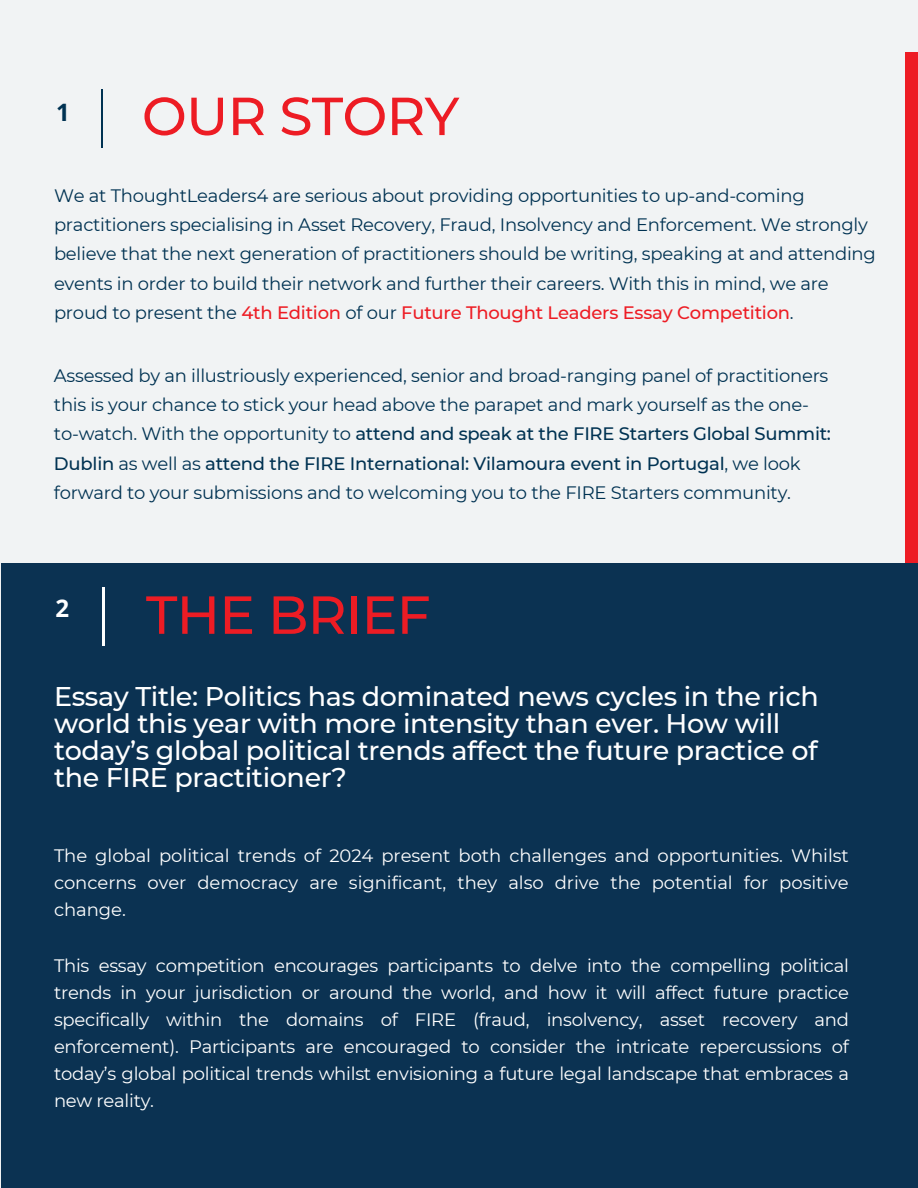
<style>
.page{position:relative;width:918px;height:1188px;background:#f1f3f4}
.page>*{position:absolute;margin:0;border:0;box-sizing:border-box;transform-origin:0 0}
.t1{font:500 53.4px "Montserrat";letter-spacing:-.015em;color:#ed1c24}
.t2{font:500 27px/27px "Montserrat";letter-spacing:-.015em;color:#fff}
.t3{font:700 24px "Open Sans";color:#fff}
.t4{font:700 24px "Open Sans";color:#003252}
.t5{font:18px/29.2px "Montserrat";letter-spacing:-.015em;color:#003252}
.t6{font:18px/27px "Montserrat";letter-spacing:-.01em;color:#fff;text-align:justify}
.s1{font-weight:500;color:#ed1c24}
.s2{font-weight:500}
</style>
<div class="page">
<hr style="left:101px;top:90px;width:2px;height:58px;background:#003252">
<div style="left:905px;top:52px;width:13px;height:748px;background:#ed1c24"></div>
<div style="left:1px;top:563px;width:917px;height:625px;background:#0b3252"></div>
<hr style="left:103px;top:587px;width:1px;height:58px;background:#fff">
<p class="t4" style="left:56px;top:96px;width:15px">1</p>
<h1 class="t1" style="left:142px;top:83px;width:319px">OUR STORY</h1>
<h1 class="t5" style="left:54px;top:181px;width:823px">We at ThoughtLeaders4 are serious about providing opportunities to up-and-coming practitioners specialising in Asset Recovery, Fraud, Insolvency and Enforcement. We strongly believe that the next generation of practitioners should be writing, speaking at and attending events in order to build their network and further their careers. With this in mind, we are proud to present the <span class="s1">4th Edition</span> of our <span class="s1">Future Thought Leaders Essay Competition</span>.</h1>
<p class="t5" style="left:54px;top:361px;width:779px">Assessed by an illustriously experienced, senior and broad-ranging panel of practitioners this is your chance to stick your head above the parapet and mark yourself as the one&shy;to-watch. With the opportunity to <span class="s2">attend and speak at the FIRE Starters Global Summit:<br>Dublin</span> as well as <span class="s2">attend the FIRE International: Vilamoura event in Portugal</span>, we look forward to your submissions and to welcoming you to the FIRE Starters community.</p>
<p class="t3" style="left:55px;top:591px;width:15px">2</p>
<p class="t1" style="left:146px;top:582px;width:286px">THE BRIEF</p>
<p class="t2" style="left:54px;top:683px;width:766px">Essay Title: Politics has dominated news cycles in the rich world this year with more intensity than ever. How will today’s global political trends affect the future practice of the FIRE practitioner?</p>
<h2 class="t6" style="left:54px;top:842px;width:796px">The global political trends of 2024 present both challenges and opportunities. Whilst concerns over democracy are significant, they also drive the potential for positive change.</h2>
<p class="t6" style="left:54px;top:952px;width:797px">This essay competition encourages participants to delve into the compelling political trends in your jurisdiction or around the world, and how it will affect future practice specifically within the domains of FIRE (fraud, insolvency, asset recovery and enforcement). Participants are encouraged to consider the intricate repercussions of today’s global political trends whilst envisioning a future legal landscape that embraces a new reality.</p>
</div>
